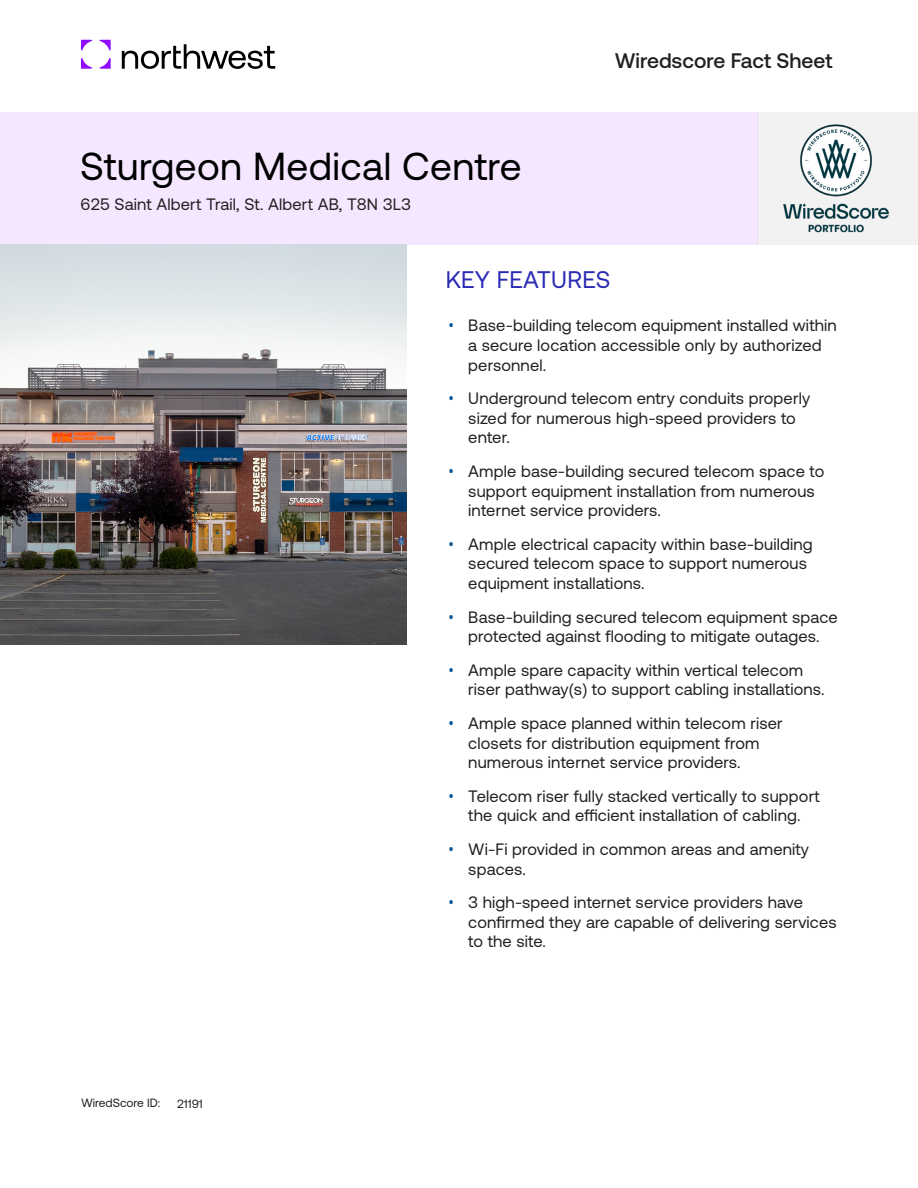
<style>
.page{position:relative;width:918px;height:1188px;background:#fff}
.page>*{position:absolute;margin:0;border:0;box-sizing:border-box;transform-origin:0 0}
.t1{font:39px "Aeonik";letter-spacing:.01em;color:#000}
.t2{font:24px "Aeonik";letter-spacing:.01em;color:#2b2bb5}
.t3{font:500 21px "Aeonik";color:#231f20}
.t4{font:16.5px/19.8px "Aeonik";letter-spacing:.01em;color:#231f20}
.t5{font:12px "Aeonik";color:#231f20}
.s1{font-family:"Arial Narrow";color:#005394}
</style>
<div class="page">
<div style="left:758px;top:112px;width:160px;height:132px;background:#f2f2f2"></div>
<img style="left:783px;top:124px;width:106px;height:109px">
<div style="left:0;top:112px;width:758px;height:132px;background:#f4e7ff"></div>
<svg style="left:81px;top:40px;width:11px;height:11px"></svg>
<svg style="left:99px;top:40px;width:12px;height:11px"></svg>
<svg style="left:99px;top:58px;width:12px;height:11px"></svg>
<svg style="left:81px;top:58px;width:11px;height:11px"></svg>
<svg style="left:122px;top:44px;width:153px;height:25px"></svg>
<img style="left:0;top:245px;width:406px;height:400px">
<h1 class="t1" style="left:80px;top:145px;width:443px">Sturgeon Medical Centre</h1>
<p class="t4" style="left:81px;top:194px;width:332px">625 Saint Albert Trail, St. Albert AB, T8N 3L3</p>
<p class="t3" style="left:615px;top:49px;width:219px">Wiredscore Fact Sheet</p>
<h2 class="t2" style="left:446px;top:267px;width:166px">KEY FEATURES</h2>
<p class="t5" style="left:81px;top:1096px;width:81px">WiredScore ID:</p>
<p class="t5" style="left:177px;top:1097px;width:27px">21191</p>
<p class="t4" style="left:468px;top:315px;width:370px;text-indent:-20px"><span class="s1">•</span> Base-building telecom equipment installed within a secure location accessible only by authorized personnel.</p>
<p class="t4" style="left:468px;top:388px;width:343px;text-indent:-20px"><span class="s1">•</span> Underground telecom entry conduits properly sized for numerous high-speed providers to enter.</p>
<p class="t4" style="left:468px;top:461px;width:358px;text-indent:-20px"><span class="s1">•</span> Ample base-building secured telecom space to support equipment installation from numerous internet service providers.</p>
<p class="t4" style="left:468px;top:534px;width:346px;text-indent:-20px"><span class="s1">•</span> Ample electrical capacity within base-building secured telecom space to support numerous equipment installations.</p>
<p class="t4" style="left:449px;top:607px;width:391px;text-align:center"><span class="s1">•</span> Base-building secured telecom equipment space protected against flooding to mitigate outages.</p>
<p class="t4" style="left:468px;top:660px;width:358px;text-indent:-20px"><span class="s1">•</span> Ample spare capacity within vertical telecom riser pathway(s) to support cabling installations.</p>
<p class="t4" style="left:468px;top:713px;width:316px;text-indent:-20px"><span class="s1">•</span> Ample space planned within telecom riser closets for distribution equipment from numerous internet service providers.</p>
<p class="t4" style="left:449px;top:786px;width:373px;text-align:center"><span class="s1">•</span> Telecom riser fully stacked vertically to support the quick and efficient installation of cabling.</p>
<p class="t4" style="left:468px;top:839px;width:342px;text-indent:-20px"><span class="s1">•</span> Wi-Fi provided in common areas and amenity spaces.</p>
<p class="t4" style="left:468px;top:892px;width:370px;text-indent:-20px"><span class="s1">•</span> 3 high-speed internet service providers have confirmed they are capable of delivering services to the site.</p>
</div>
